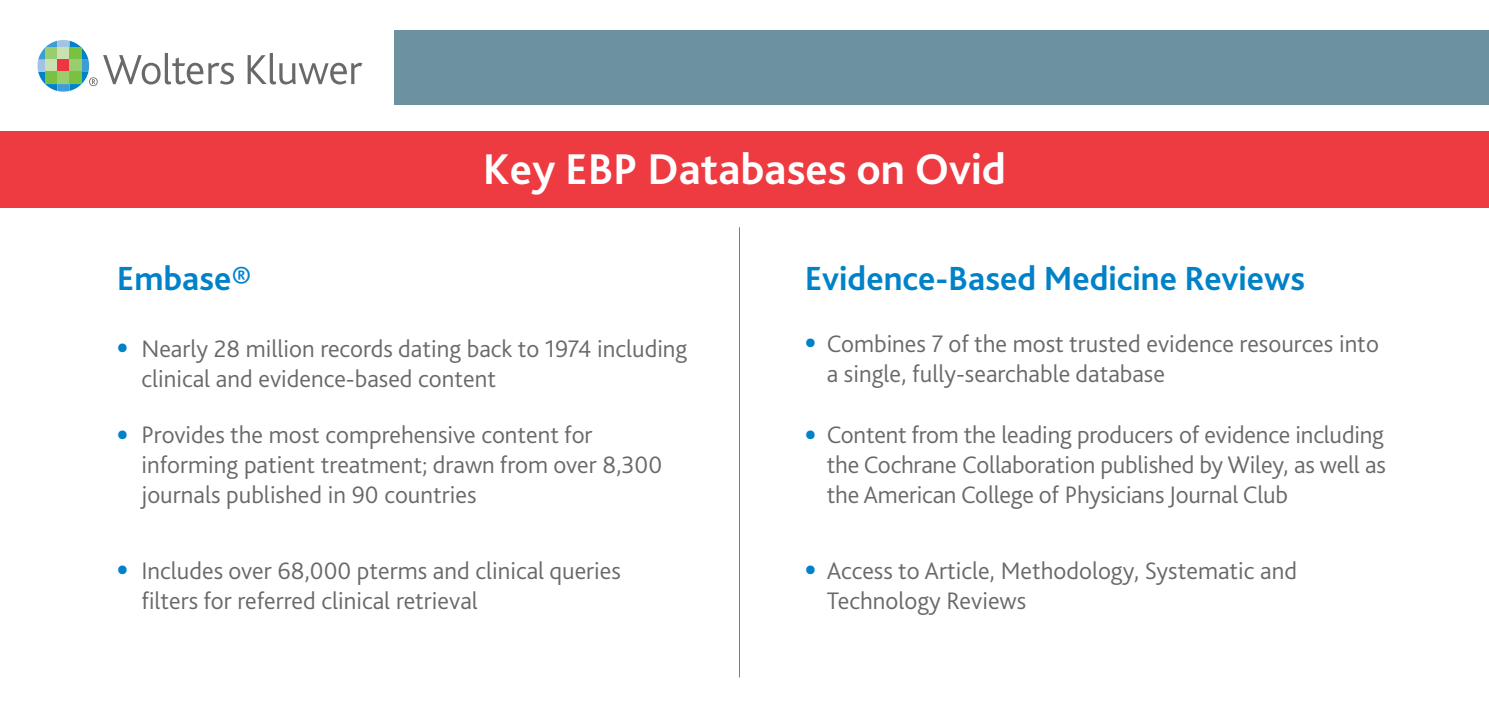
<style>
.page{position:relative;width:1489px;height:702px;background:#fff}
.page>*{position:absolute;margin:0;border:0;box-sizing:border-box;transform-origin:0 0}
.t1{font:700 45px "Bliss 2";color:#fff}
.t2{font:700 35px "Bliss 2";color:#0082c8}
.t3{font:300 25px/30px "Bliss 2";color:#69696c}
.s1{font-weight:700;font-size:35px;color:#0082c8}
</style>
<div class="page">
<div style="left:0;top:131px;width:1488px;height:77px;background:#ee3a41"></div>
<div style="left:395px;top:30px;width:1093px;height:74px;background:#6c929f"></div>
<svg style="left:247px;top:53px;width:115px;height:31px"></svg>
<svg style="left:38px;top:40px;width:196px;height:52px"></svg>
<hr style="left:739px;top:227px;width:1px;height:450px;background:#5e8897">
<h2 class="t2" style="left:117px;top:256px;width:136px">Embase®</h2>
<h1 class="t1" style="left:483px;top:141px;width:524px">Key EBP Databases on Ovid</h1>
<h2 class="t2" style="left:804px;top:256px;width:502px">Evidence-Based Medicine Reviews</h2>
<p class="t3" style="left:141px;top:332px;width:547px;text-indent:-25px"><span class="s1">•</span> Nearly 28 million records dating back to 1974 including clinical and evidence-based content</p>
<p class="t3" style="left:141px;top:419px;width:522px;text-indent:-25px"><span class="s1">•</span> Provides the most comprehensive content for informing patient treatment; drawn from over 8,300 journals published in 90 countries</p>
<p class="t3" style="left:141px;top:554px;width:481px;text-indent:-25px"><span class="s1">•</span> Includes over 68,000 pterms and clinical queries filters for referred clinical retrieval</p>
<p class="t3" style="left:826px;top:327px;width:553px;text-indent:-22px"><span class="s1">•</span> Combines 7 of the most trusted evidence resources into a single, fully-searchable database</p>
<p class="t3" style="left:826px;top:419px;width:560px;text-align:justify;text-indent:-22px"><span class="s1">•</span> Content from the leading producers of evidence including the Cochrane Collaboration published by Wiley, as well as the American College of Physicians Journal Club</p>
<p class="t3" style="left:826px;top:554px;width:472px;text-indent:-22px"><span class="s1">•</span> Access to Article, Methodology, Systematic and<br>Technology Reviews</p>
</div>
